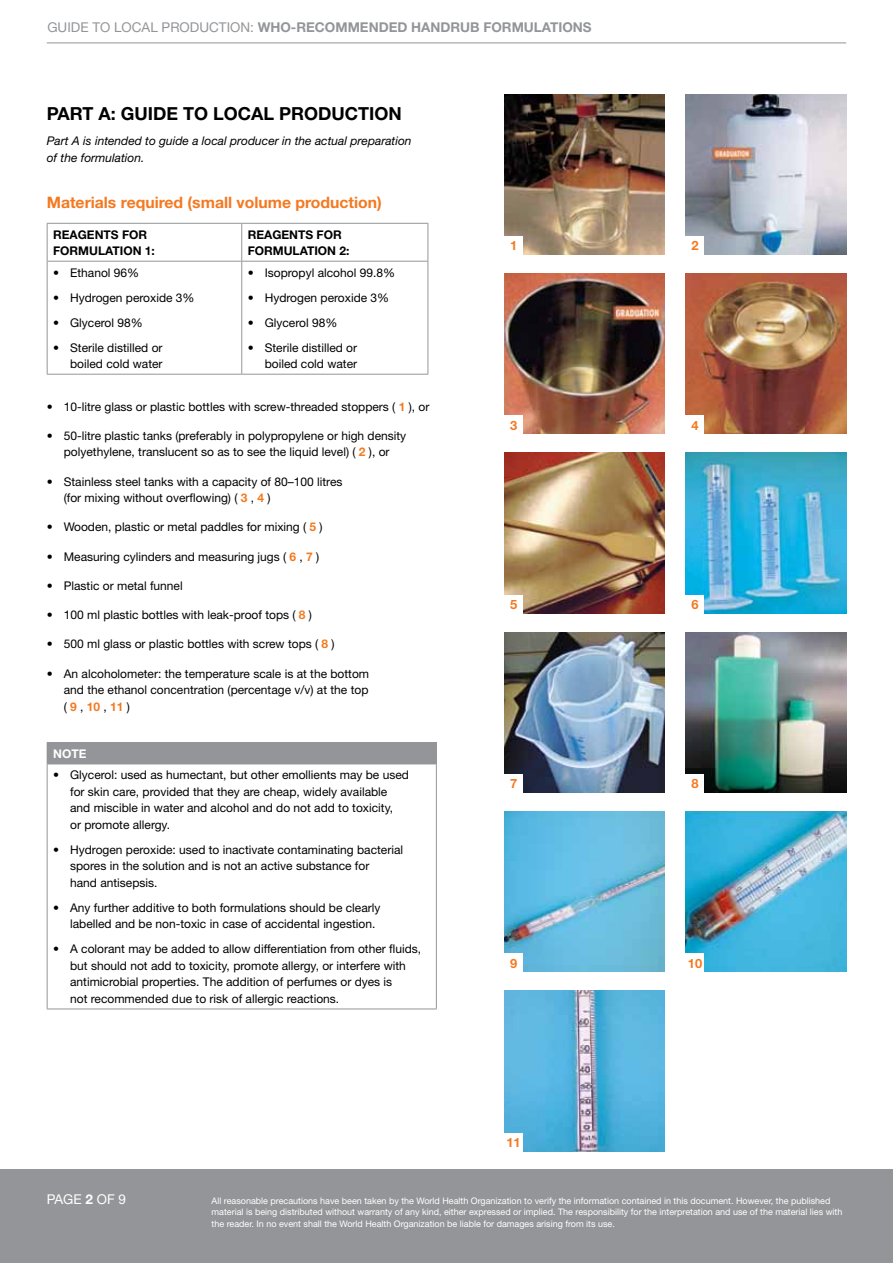
<style>
.page{position:relative;width:893px;height:1263px;background:#fff}
.page>*{position:absolute;margin:0;border:0;box-sizing:border-box;transform-origin:0 0}
.t1{font:700 18px "Helvetica Neue";color:#000}
.t2{font:700 15.75px "Helvetica Neue";color:#f47920}
.t3{font:700 13.5px "Helvetica Neue";color:#939598}
.t4{font:13.5px "Helvetica Neue";color:#fff}
.t5{font:700 12.9px "Helvetica Neue";color:#f47920}
.t6{font:12px/16.5px "Helvetica Neue";color:#000}
.t7{font:italic 12px/16.5px "Helvetica Neue";color:#000}
.t8{font:700 12px/16.5px "Helvetica Neue";color:#000}
.t9{font:700 12px "Helvetica Neue";color:#fff}
.t10{font:9px/11.2px "Helvetica Neue";color:#fff}
.s1{font-weight:400}
.s2{font-weight:700;color:#f47920}
.s3{font-weight:700}
</style>
<div class="page">
<hr style="left:47px;top:43px;width:799px;height:1px;background:#939598">
<div style="left:0;top:1169px;width:893px;height:94px;background:#939598"></div>
<hr style="left:47px;top:223px;width:195px;height:1px;background:#939598">
<hr style="left:47px;top:224px;width:1px;height:37px;background:#939598">
<hr style="left:242px;top:223px;width:186px;height:1px;background:#939598">
<hr style="left:241px;top:224px;width:1px;height:37px;background:#939598">
<hr style="left:428px;top:224px;width:1px;height:37px;background:#939598">
<hr style="left:47px;top:261px;width:195px;height:1px;background:#939598">
<hr style="left:47px;top:262px;width:1px;height:112px;background:#939598">
<hr style="left:242px;top:261px;width:186px;height:1px;background:#939598">
<hr style="left:241px;top:262px;width:1px;height:112px;background:#939598">
<hr style="left:428px;top:262px;width:1px;height:112px;background:#939598">
<hr style="left:47px;top:374px;width:195px;height:1px;background:#939598">
<hr style="left:242px;top:374px;width:186px;height:1px;background:#939598">
<div style="left:47px;top:742px;width:389px;height:22px;background:#939598"></div>
<hr style="left:47px;top:742px;width:390px;height:1px;background:#939598">
<svg style="left:436px;top:743px;width:1px;height:20px"></svg>
<hr style="left:47px;top:763px;width:390px;height:1px;background:#939598">
<hr style="left:47px;top:764px;width:1px;height:244px;background:#939598">
<hr style="left:436px;top:764px;width:1px;height:244px;background:#939598">
<hr style="left:47px;top:1008px;width:390px;height:1px;background:#939598">
<img style="left:504px;top:274px;width:161px;height:160px">
<div style="left:504px;top:416px;width:19px;height:18px;background:#fff"></div>
<img style="left:504px;top:453px;width:161px;height:160px">
<div style="left:504px;top:595px;width:19px;height:18px;background:#fff"></div>
<img style="left:504px;top:632px;width:161px;height:160px">
<div style="left:504px;top:774px;width:19px;height:18px;background:#fff"></div>
<img style="left:504px;top:811px;width:161px;height:161px">
<div style="left:504px;top:954px;width:19px;height:18px;background:#fff"></div>
<img style="left:504px;top:991px;width:161px;height:160px">
<div style="left:504px;top:1133px;width:19px;height:18px;background:#fff"></div>
<img style="left:686px;top:274px;width:160px;height:160px">
<div style="left:686px;top:416px;width:18px;height:18px;background:#fff"></div>
<img style="left:686px;top:453px;width:160px;height:160px">
<div style="left:686px;top:595px;width:18px;height:18px;background:#fff"></div>
<img style="left:686px;top:632px;width:160px;height:160px">
<div style="left:686px;top:774px;width:18px;height:18px;background:#fff"></div>
<img style="left:686px;top:811px;width:160px;height:161px">
<div style="left:686px;top:954px;width:18px;height:18px;background:#fff"></div>
<img style="left:504px;top:94px;width:161px;height:161px">
<div style="left:504px;top:236px;width:19px;height:19px;background:#fff"></div>
<img style="left:686px;top:94px;width:160px;height:161px">
<div style="left:686px;top:236px;width:18px;height:19px;background:#fff"></div>
<p class="t3" style="left:47px;top:19px;width:546px"><span class="s1">GUIDE TO LOCAL PRODUCTION:</span> WHO-RECOMMENDED HANDRUB FORMULATIONS</p>
<h1 class="t1" style="left:47px;top:103px;width:357px">PART A: GUIDE TO LOCAL PRODUCTION</h1>
<p class="t7" style="left:47px;top:133px;width:366px">Part A is intended to guide a local producer in the actual preparation of the formulation.</p>
<h2 class="t2" style="left:47px;top:193px;width:337px">Materials required (small volume production)</h2>
<p class="t8" style="left:53px;top:226px;width:103px">REAGENTS FOR<br>FORMULATION 1:</p>
<p class="t8" style="left:248px;top:226px;width:103px">REAGENTS FOR<br>FORMULATION 2:</p>
<p class="t6" style="left:53px;top:264px;width:88px">• Ethanol 96%</p>
<p class="t6" style="left:53px;top:289px;width:143px">• Hydrogen peroxide 3%</p>
<p class="t6" style="left:53px;top:314px;width:91px">• Glycerol 98%</p>
<p class="t6" style="left:53px;top:339px;width:111px;text-align:right">• Sterile distilled or boiled cold water</p>
<p class="t6" style="left:248px;top:264px;width:149px">• Isopropyl alcohol 99.8%</p>
<p class="t6" style="left:248px;top:289px;width:143px">• Hydrogen peroxide 3%</p>
<p class="t6" style="left:248px;top:314px;width:91px">• Glycerol 98%</p>
<p class="t6" style="left:248px;top:339px;width:111px;text-align:right">• Sterile distilled or boiled cold water</p>
<p class="t6" style="left:47px;top:398px;width:384px">• 10-litre glass or plastic bottles with screw-threaded stoppers ( <span class="s2">1</span> ), or</p>
<p class="t6" style="left:47px;top:427px;width:361px;text-align:center">• 50-litre plastic tanks (preferably in polypropylene or high density polyethylene, translucent so as to see the liquid level) ( <span class="s2">2</span> ), or</p>
<p class="t6" style="left:64px;top:473px;width:280px;text-indent:-17px">• Stainless steel tanks with a capacity of 80–100 litres (for mixing without overflowing) ( <span class="s2">3</span> , <span class="s2">4</span> )</p>
<p class="t6" style="left:47px;top:519px;width:277px">• Wooden, plastic or metal paddles for mixing ( <span class="s2">5</span> )</p>
<p class="t6" style="left:47px;top:548px;width:274px">• Measuring cylinders and measuring jugs ( <span class="s2">6</span> , <span class="s2">7</span> )</p>
<p class="t6" style="left:47px;top:577px;width:137px">• Plastic or metal funnel</p>
<p class="t6" style="left:47px;top:606px;width:267px">• 100 ml plastic bottles with leak-proof tops ( <span class="s2">8</span> )</p>
<p class="t6" style="left:47px;top:636px;width:289px">• 500 ml glass or plastic bottles with screw tops ( <span class="s2">8</span> )</p>
<p class="t6" style="left:64px;top:665px;width:307px;text-align:justify;text-indent:-17px">• An alcoholometer: the temperature scale is at the bottom and the ethanol concentration (percentage v/v) at the top ( <span class="s2">9</span> , <span class="s2">10</span> , <span class="s2">11</span> )</p>
<p class="t9" style="left:53px;top:746px;width:35px">NOTE</p>
<p class="t6" style="left:70px;top:767px;width:340px;text-indent:-17px">• Glycerol: used as humectant, but other emollients may be used for skin care, provided that they are cheap, widely available and miscible in water and alcohol and do not add to toxicity,<br>or promote allergy.</p>
<p class="t6" style="left:70px;top:841px;width:334px;text-indent:-17px">• Hydrogen peroxide: used to inactivate contaminating bacterial spores in the solution and is not an active substance for<br>hand antisepsis.</p>
<p class="t6" style="left:70px;top:899px;width:312px;text-indent:-17px">• Any further additive to both formulations should be clearly labelled and be non-toxic in case of accidental ingestion.</p>
<p class="t6" style="left:70px;top:941px;width:352px;text-indent:-17px">• A colorant may be added to allow differentiation from other fluids, but should not add to toxicity, promote allergy, or interfere with antimicrobial properties. The addition of perfumes or dyes is<br>not recommended due to risk of allergic reactions.</p>
<p class="t5" style="left:510px;top:238px;width:9px">1</p>
<p class="t5" style="left:691px;top:238px;width:9px">2</p>
<p class="t5" style="left:510px;top:417px;width:9px">3</p>
<p class="t5" style="left:691px;top:417px;width:9px">4</p>
<p class="t5" style="left:510px;top:596px;width:9px">5</p>
<p class="t5" style="left:691px;top:596px;width:9px">6</p>
<p class="t5" style="left:510px;top:776px;width:9px">7</p>
<p class="t5" style="left:691px;top:776px;width:9px">8</p>
<p class="t5" style="left:510px;top:955px;width:9px">9</p>
<p class="t5" style="left:688px;top:955px;width:16px">10</p>
<p class="t5" style="left:506px;top:1134px;width:16px">11</p>
<p class="t4" style="left:47px;top:1191px;width:81px">PAGE <span class="s3">2</span> OF 9</p>
<p class="t10" style="left:212px;top:1195px;width:632px">All reasonable precautions have been taken by the World Health Organization to verify the information contained in this document. However, the published material is being distributed without warranty of any kind, either expressed or implied. The responsibility for the interpretation and use of the material lies with the reader. In no event shall the World Health Organization be liable for damages arising from its use.</p>
</div>
